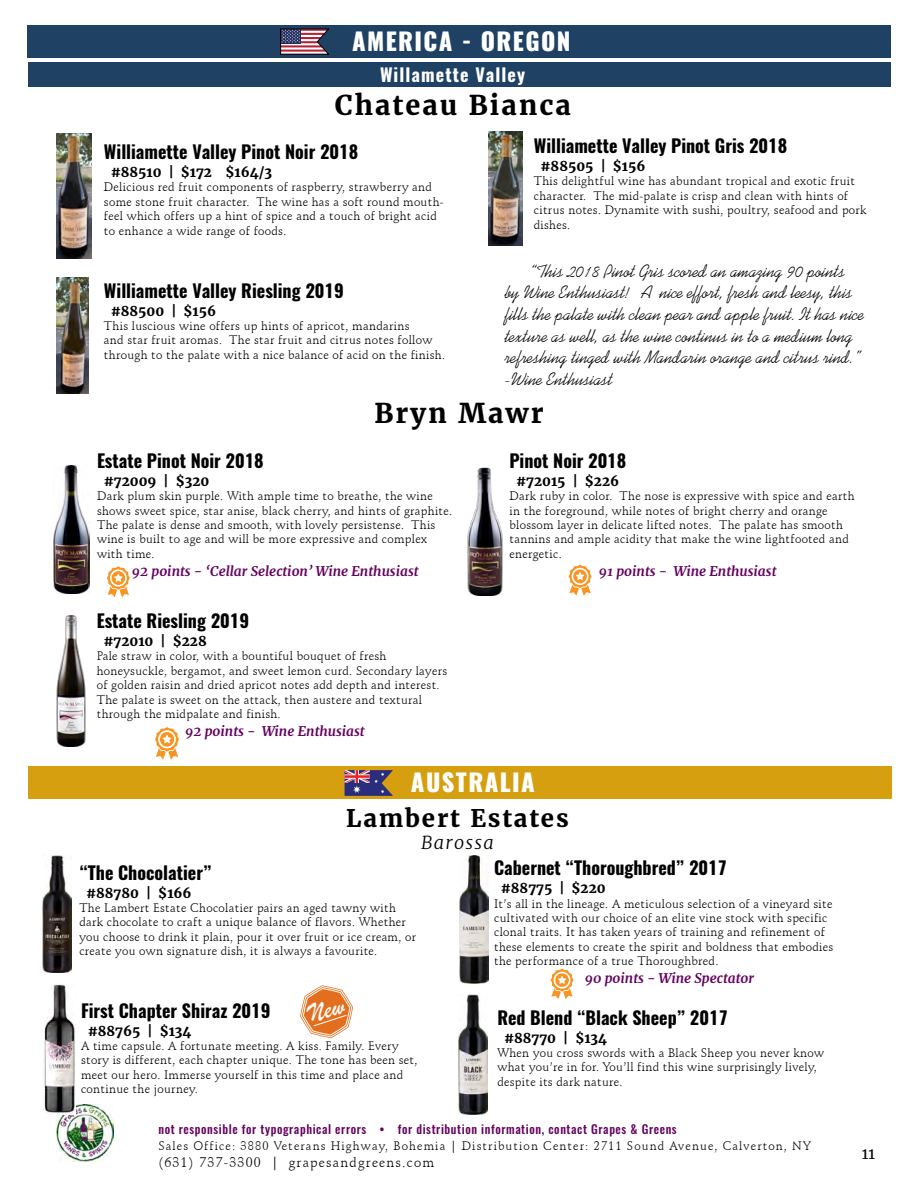
<style>
.page{position:relative;width:918px;height:1188px;background:#fff}
.page>*{position:absolute;margin:0;border:0;box-sizing:border-box;transform-origin:0 0}
.t1{font:700 27px "Merriweather";letter-spacing:.075em;color:#000}
.t2{font:800 24px "Oswald";letter-spacing:.06em;color:#fff}
.t3{font:700 24px "Merriweather";letter-spacing:.075em;color:#000}
.t4{font:18px/21.6px "Kaufmann BT";color:#000}
.t5{font:700 18px "Oswald";color:#000}
.t6{font:700 18px "Oswald";letter-spacing:.06em;color:#fff}
.t7{font:italic 300 18px "Merriweather";letter-spacing:.075em;color:#000}
.t8{font:15px "Merriweather";color:#000}
.t9{font:700 13.5px "Merriweather";color:#000}
.t10{font:italic 700 13.5px "Merriweather";color:#650360}
.t11{font:13.5px "Schneidler BT";letter-spacing:.09em;color:#000}
.t12{font:12px/14.4px "Schneidler BT";letter-spacing:.025em;color:#000}
.t13{font:12px "Schneidler BT";letter-spacing:.09em;color:#000}
.t14{font:500 12px "Oswald";letter-spacing:.05em;color:#650360}
</style>
<div class="page">
<img style="left:56px;top:1104px;width:57px;height:58px">
<div style="left:28px;top:62px;width:863px;height:25px;background:#1e4164"></div>
<div style="left:27px;top:25px;width:864px;height:33px;background:#1e4164"></div>
<svg style="left:280px;top:29px;width:49px;height:26px"></svg>
<img style="left:57px;top:278px;width:32px;height:115px">
<img style="left:56px;top:133px;width:36px;height:126px">
<img style="left:489px;top:131px;width:33px;height:115px">
<img style="left:54px;top:465px;width:36px;height:129px">
<svg style="left:107px;top:566px;width:23px;height:31px"></svg>
<img style="left:56px;top:615px;width:30px;height:131px">
<svg style="left:569px;top:565px;width:22px;height:31px"></svg>
<img style="left:467px;top:467px;width:36px;height:129px">
<svg style="left:155px;top:727px;width:24px;height:33px"></svg>
<div style="left:28px;top:766px;width:864px;height:33px;background:#d59f0f"></div>
<svg style="left:345px;top:770px;width:48px;height:26px"></svg>
<img style="left:458px;top:994px;width:30px;height:120px">
<img style="left:460px;top:856px;width:28px;height:128px">
<img style="left:42px;top:856px;width:30px;height:116px">
<svg style="left:551px;top:969px;width:22px;height:30px"></svg>
<img style="left:43px;top:984px;width:33px;height:130px">
<svg style="left:300px;top:985px;width:53px;height:53px"></svg>
<h2 class="t2" style="left:352px;top:25px;width:144px">AMERICA - ORE</h2>
<h2 class="t2" style="left:525px;top:25px;width:31px">GON</h2>
<h3 class="t6" style="left:380px;top:62px;width:147px">Willamette Valley</h3>
<h1 class="t1" style="left:335px;top:89px;width:237px">Chateau Bianca</h1>
<h3 class="t5" style="left:104px;top:139px;width:256px">Williamette Valley Pinot Noir 2018</h3>
<p class="t9" style="left:111px;top:164px;width:163px">#88510 | $172 $164/3</p>
<p class="t12" style="left:104px;top:180px;width:341px">Delicious red fruit components of raspberry, strawberry and some stone fruit character. The wine has a soft round mouth&shy;feel which offers up a hint of spice and a touch of bright acid to enhance a wide range of foods.</p>
<h3 class="t5" style="left:534px;top:133px;width:255px">Williamette Valley Pinot Gris 2018</h3>
<p class="t9" style="left:541px;top:158px;width:106px">#88505 | $156</p>
<p class="t12" style="left:534px;top:174px;width:334px">This delightful wine has abundant tropical and exotic fruit character. The mid-palate is crisp and clean with hints of citrus notes. Dynamite with sushi, poultry, seafood and pork dishes.</p>
<h3 class="t5" style="left:104px;top:278px;width:241px">Williamette Valley Riesling 2019</h3>
<p class="t9" style="left:111px;top:302px;width:107px">#88500 | $156</p>
<p class="t12" style="left:104px;top:319px;width:343px">This luscious wine offers up hints of apricot, mandarins<br>and star fruit aromas. The star fruit and citrus notes follow through to the palate with a nice balance of acid on the finish.</p>
<p class="t4" style="left:505px;top:260px;width:361px;text-indent:25px">“This 2018 Pinot Gris scored an amazing 90 points<br>by Wine Enthusiast! A nice effort, fresh and leesy, this fills the palate with clean pear and apple fruit. It has nice texture as well, as the wine continus in to a medium long refreshing tinged with Mandarin orange and citrus rind.” -Wine Enthusiast</p>
<h1 class="t1" style="left:374px;top:397px;width:171px">Bryn Mawr</h1>
<h3 class="t5" style="left:97px;top:448px;width:168px">Estate Pinot Noir 2018</h3>
<p class="t9" style="left:104px;top:473px;width:107px">#72009 | $320</p>
<p class="t12" style="left:97px;top:489px;width:357px">Dark plum skin purple. With ample time to breathe, the wine shows sweet spice, star anise, black cherry, and hints of graphite.<br>The palate is dense and smooth, with lovely persistense. This wine is built to age and will be more expressive and complex with time.</p>
<p class="t10" style="left:132px;top:562px;width:288px">92 points - ‘Cellar Selection’ Wine Enthusiast</p>
<h3 class="t5" style="left:97px;top:608px;width:154px">Estate Riesling 2019</h3>
<p class="t9" style="left:104px;top:633px;width:105px">#72010 | $228</p>
<p class="t12" style="left:97px;top:649px;width:352px">Pale straw in color, with a bountiful bouquet of fresh honeysuckle, bergamot, and sweet lemon curd. Secondary layers of golden raisin and dried apricot notes add depth and interest.<br>The palate is sweet on the attack, then austere and textural through the midpalate and finish.</p>
<p class="t10" style="left:185px;top:722px;width:181px">92 points - Wine Enthusiast</p>
<h2 class="t2" style="left:411px;top:766px;width:72px">AUSTRALIA</h2>
<h3 class="t5" style="left:509px;top:448px;width:118px">Pinot Noir 2018</h3>
<p class="t9" style="left:516px;top:473px;width:105px">#72015 | $226</p>
<p class="t12" style="left:509px;top:489px;width:347px">Dark ruby in color. The nose is expressive with spice and earth in the foreground, while notes of bright cherry and orange blossom layer in delicate lifted notes. The palate has smooth tannins and ample acidity that make the wine lightfooted and energetic.</p>
<p class="t10" style="left:599px;top:562px;width:179px">91 points - Wine Enthusiast</p>
<h2 class="t3" style="left:346px;top:803px;width:224px">Lambert Estates</h2>
<h3 class="t7" style="left:421px;top:829px;width:74px">Barossa</h3>
<h3 class="t5" style="left:79px;top:860px;width:134px">“The Chocolatier”</h3>
<p class="t9" style="left:86px;top:884px;width:107px">#88780 | $166</p>
<p class="t12" style="left:79px;top:901px;width:338px">The Lambert Estate Chocolatier pairs an aged tawny with dark chocolate to craft a unique balance of flavors. Whether you choose to drink it plain, pour it over fruit or ice cream, or create you own signature dish, it is always a favourite.</p>
<h3 class="t5" style="left:81px;top:998px;width:191px">First Chapter Shiraz 2019</h3>
<p class="t9" style="left:88px;top:1022px;width:105px">#88765 | $134</p>
<p class="t12" style="left:81px;top:1039px;width:338px">A time capsule. A fortunate meeting. A kiss. Family. Every story is different, each chapter unique. The tone has been set, meet our hero. Immerse yourself in this time and place and continue the journey.</p>
<h3 class="t5" style="left:494px;top:855px;width:234px">Cabernet “Thoroughbred” 2017</h3>
<p class="t9" style="left:501px;top:880px;width:106px">#88775 | $220</p>
<p class="t12" style="left:494px;top:896px;width:341px">It’s all in the lineage. A meticulous selection of a vineyard site cultivated with our choice of an elite vine stock with specific clonal traits. It has taken years of training and refinement of these elements to create the spirit and boldness that embodies the performance of a true Thoroughbred.</p>
<p class="t10" style="left:585px;top:969px;width:171px">90 points - Wine Spectator</p>
<h3 class="t5" style="left:497px;top:1005px;width:232px">Red Blend “Black Sheep” 2017</h3>
<p class="t9" style="left:504px;top:1029px;width:105px">#88770 | $134</p>
<p class="t12" style="left:497px;top:1046px;width:328px">When you cross swords with a Black Sheep you never know what you’re in for. You’ll find this wine surprisingly lively, despite its dark nature.</p>
<p class="t14" style="left:158px;top:1120px;width:520px">not responsible for typographical errors • for distribution information, contact Grapes &amp; Greens</p>
<p class="t13" style="left:158px;top:1139px;width:654px">Sales Office: 3880 Veterans Highway, Bohemia | Distribution Center: 2711 Sound Avenue, Calverton, NY</p>
<p class="t11" style="left:158px;top:1154px;width:277px">(631) 737-3300 | grapesandgreens.com</p>
<p class="t8" style="left:862px;top:1143px;width:15px">11</p>
</div>
